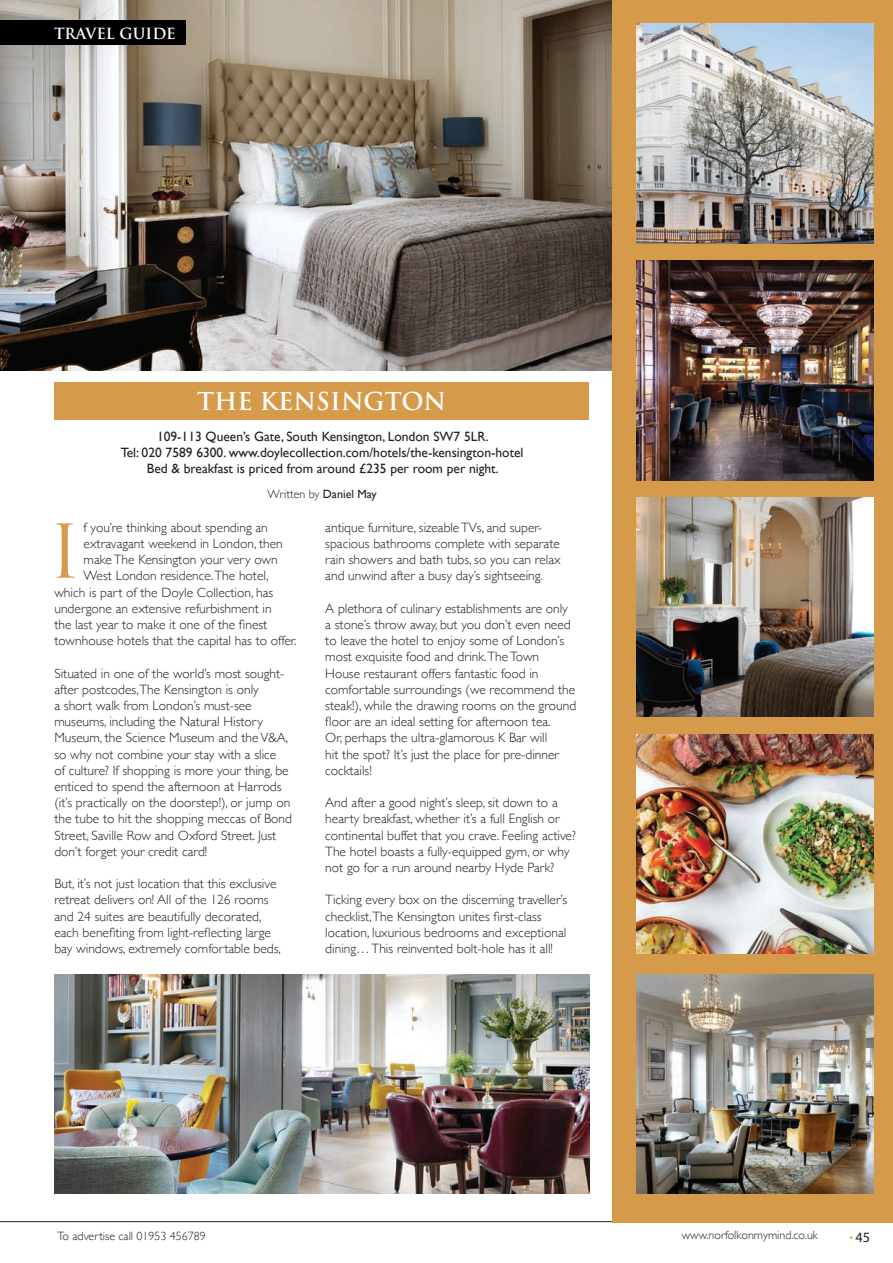
<style>
.page{position:relative;width:893px;height:1263px;background:#fff}
.page>*{position:absolute;margin:0;border:0;box-sizing:border-box;transform-origin:0 0}
.t1{font:72px "Trajan Pro";color:#d69a4b}
.t2{font:700 24px "Trajan Pro";color:#fff}
.t3{font:700 15px "Trajan Pro";color:#fff}
.t4{font:14.25px "Myriad Pro";color:#231f20}
.t5{font:300 13.5px/16.2px "Gill Sans";color:#231f20}
.t6{font:13.5px/16.2px "Gill Sans";color:#231f20;text-align:center}
.t7{font:300 12px "Gill Sans";color:#231f20}
.s1{font-weight:400}
</style>
<div class="page">
<hr style="left:0;top:1221px;width:893px;height:1px;background:#231f20">
<img style="left:0;top:0;width:612px;height:370px">
<div style="left:54px;top:382px;width:535px;height:38px;background:#d69a4b"></div>
<img style="left:54px;top:975px;width:535px;height:219px">
<div style="left:612px;top:0;width:281px;height:1222px;background:#d69a4b"></div>
<img style="left:636px;top:261px;width:237px;height:219px">
<img style="left:636px;top:735px;width:237px;height:219px">
<img style="left:636px;top:975px;width:237px;height:219px">
<img style="left:636px;top:24px;width:237px;height:219px">
<img style="left:636px;top:498px;width:237px;height:219px">
<div style="left:0;top:21px;width:186px;height:24px;background:#000001"></div>
<p class="t3" style="left:54px;top:24px;width:123px">TRAVEL GUIDE</p>
<h2 class="t2" style="left:197px;top:386px;width:251px">THE KENSINGTON</h2>
<p class="t6" style="left:121px;top:428px;width:404px">109-113 Queen’s Gate, South Kensington, London SW7 5LR.<br>Tel: 020 7589 6300. www.doylecollection.com/hotels/the-kensington-hotel<br>Bed &amp; breakfast is priced from around £235 per room per night.</p>
<p class="t7" style="left:268px;top:485px;width:111px">Written by <span class="s1">Daniel May</span></p>
<p class="t5" style="left:84px;top:519px;width:186px">f you’re thinking about spending an</p>
<p class="t5" style="left:84px;top:535px;width:201px">extravagant weekend in London, then</p>
<p class="t5" style="left:84px;top:551px;width:196px">make The Kensington your very own</p>
<p class="t5" style="left:84px;top:567px;width:186px">West London residence.The hotel,</p>
<p class="t5" style="left:54px;top:583px;width:220px">which is part of the Doyle Collection, has</p>
<p class="t5" style="left:54px;top:600px;width:219px">undergone an extensive refurbishment in</p>
<p class="t5" style="left:54px;top:616px;width:214px">the last year to make it one of the finest</p>
<p class="t5" style="left:54px;top:632px;width:244px">townhouse hotels that the capital has to offer.</p>
<p class="t5" style="left:54px;top:664px;width:239px">Situated in one of the world’s most sought&shy;after postcodes,The Kensington is only<br>a short walk from London’s must-see museums, including the Natural History Museum, the Science Museum and the V&amp;A, so why not combine your stay with a slice<br>of culture? If shopping is more your thing, be enticed to spend the afternoon at Harrods (it’s practically on the doorstep!), or jump on the tube to hit the shopping meccas of Bond Street, Saville Row and Oxford Street. Just don’t forget your credit card!</p>
<p class="t5" style="left:54px;top:875px;width:228px">But, it’s not just location that this exclusive retreat delivers on! All of the 126 rooms and 24 suites are beautifully decorated, each benefiting from light-reflecting large bay windows, extremely comfortable beds,</p>
<h1 class="t1" style="left:49px;top:506px;width:33px">I</h1>
<p class="t5" style="left:325px;top:519px;width:237px">antique furniture, sizeable TVs, and super&shy;spacious bathrooms complete with separate rain showers and bath tubs, so you can relax and unwind after a busy day’s sightseeing.</p>
<p class="t5" style="left:325px;top:600px;width:253px">A plethora of culinary establishments are only a stone’s throw away, but you don’t even need to leave the hotel to enjoy some of London’s most exquisite food and drink.The Town House restaurant offers fantastic food in comfortable surroundings (we recommend the steak!), while the drawing rooms on the ground floor are an ideal setting for afternoon tea.<br>Or, perhaps the ultra-glamorous K Bar will<br>hit the spot? It’s just the place for pre-dinner cocktails!</p>
<p class="t5" style="left:325px;top:794px;width:252px">And after a good night’s sleep, sit down to a hearty breakfast, whether it’s a full English or continental buffet that you crave. Feeling active?<br>The hotel boasts a fully-equipped gym, or why not go for a run around nearby Hyde Park?</p>
<p class="t5" style="left:325px;top:891px;width:243px">Ticking every box on the discerning traveller’s checklist,The Kensington unites first-class location, luxurious bedrooms and exceptional dining… This reinvented bolt-hole has it all!</p>
<p class="t7" style="left:57px;top:1226px;width:150px">To advertise call 01953 456789</p>
<p class="t7" style="left:682px;top:1226px;width:138px">www.norfolkonmymind.co.uk</p>
<p class="t4" style="left:856px;top:1228px;width:16px">45</p>
</div>
